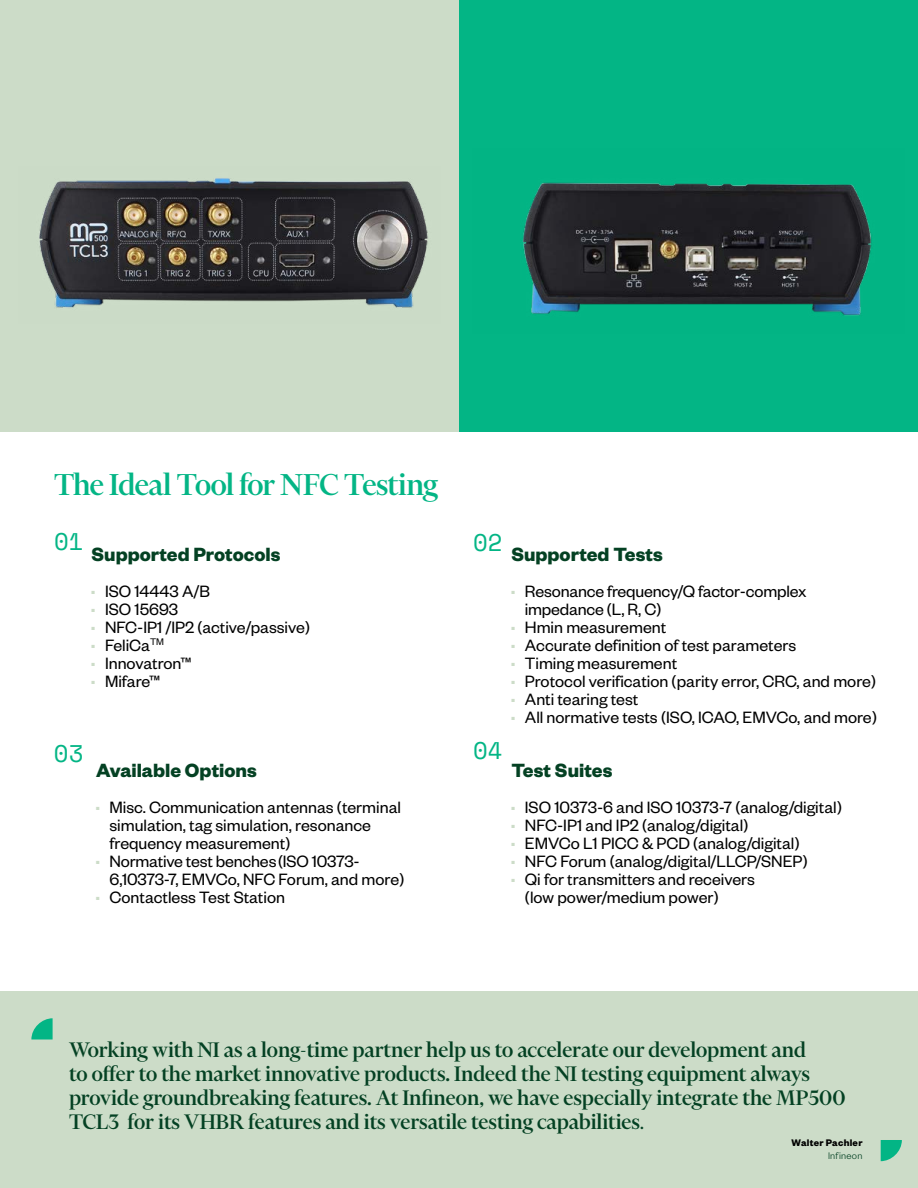
<style>
.page{position:relative;width:918px;height:1188px;background:#fff}
.page>*{position:absolute;margin:0;border:0;box-sizing:border-box;transform-origin:0 0}
.t1{font:500 34.5px "Financier Display";letter-spacing:-.025em;color:#03b585}
.t2{font:500 24px/24px "Financier Display";color:#044123}
.t3{font:24px "Space Mono";color:#03b585}
.t4{font:700 21px "Founders Grotesk";color:#044123}
.t5{font:18px/18px "Founders Grotesk";color:#000}
.t6{font:700 10.5px "Founders Grotesk";letter-spacing:.03em;color:#000}
.t7{font:300 10.5px "Founders Grotesk";letter-spacing:.025em;color:#044123}
.s1{font-size:19.5px}
</style>
<div class="page">
<div style="left:459px;top:0;width:459px;height:432px;background:#03b585"></div>
<div style="left:0;top:992px;width:918px;height:196px;background:#ccdcc8"></div>
<div style="left:0;top:0;width:459px;height:432px;background:#ccdcc8"></div>
<img style="left:39px;top:178px;width:389px;height:130px">
<img style="left:522px;top:182px;width:350px;height:134px">
<svg style="left:31px;top:1018px;width:22px;height:22px"></svg>
<svg style="left:881px;top:1140px;width:21px;height:21px"></svg>
<h1 class="t1" style="left:54px;top:466px;width:385px">The Ideal Tool for NFC Testing</h1>
<h2 class="t3" style="left:54px;top:524px;width:31px">01</h2>
<h2 class="t3" style="left:473px;top:525px;width:31px">02</h2>
<p class="t4" style="left:92px;top:541px;width:190px">Supported Protocols</p>
<p class="t5" style="left:92px;top:582px;width:120px"><sup>■</sup> ISO 14443 A/B</p>
<p class="t5" style="left:92px;top:600px;width:88px"><sup>■</sup> ISO 15693</p>
<p class="t5" style="left:92px;top:618px;width:220px"><sup>■</sup> NFC-IP1 /IP2 (active/passive)</p>
<p class="t5" style="left:92px;top:636px;width:74px"><sup>■</sup> FeliCa<sup>TM</sup></p>
<p class="t5" style="left:92px;top:654px;width:102px"><sup>■</sup> Innovatron™</p>
<p class="t5" style="left:92px;top:672px;width:71px"><sup>■</sup> Mifare™</p>
<h2 class="t3" style="left:54px;top:736px;width:31px">03</h2>
<h2 class="t3" style="left:473px;top:733px;width:31px">04</h2>
<p class="t4" style="left:96px;top:757px;width:162px">Available Options</p>
<p class="t5" style="left:110px;top:798px;width:293px;text-indent:-13px"><sup>■</sup> Misc. Communication antennas (terminal simulation, tag simulation, resonance frequency measurement)</p>
<p class="t5" style="left:110px;top:852px;width:296px;text-indent:-13px"><sup>■</sup> Normative test benches (ISO 10373-<br>6,10373-7, EMVCo, NFC Forum, and more)</p>
<p class="t5" style="left:96px;top:888px;width:191px"><sup>■</sup> Contactless Test Station</p>
<p class="t4" style="left:511px;top:541px;width:153px">Supported Tests</p>
<p class="t5" style="left:525px;top:582px;width:283px;text-indent:-13px"><sup>■</sup> Resonance frequency/Q factor-complex impedance (L, R, C)</p>
<p class="t5" style="left:511px;top:618px;width:156px"><sup>■</sup> Hmin measurement</p>
<p class="t5" style="left:511px;top:636px;width:286px"><sup>■</sup> Accurate definition of test parameters</p>
<p class="t5" style="left:511px;top:654px;width:167px"><sup>■</sup> Timing measurement</p>
<p class="t5" style="left:511px;top:672px;width:366px"><sup>■</sup> Protocol verification (parity error, CRC, and more)</p>
<p class="t5" style="left:511px;top:690px;width:129px"><sup>■</sup> Anti tearing test</p>
<p class="t5" style="left:511px;top:708px;width:367px"><sup>■</sup> All normative tests (ISO, ICAO, EMVCo, and more)</p>
<p class="t4" style="left:511px;top:757px;width:103px">Test Suites</p>
<p class="t5" style="left:511px;top:798px;width:332px"><sup>■</sup> ISO 10373-6 and ISO 10373-7 (analog/digital)</p>
<p class="t5" style="left:511px;top:816px;width:239px"><sup>■</sup> NFC-IP1 and IP2 (analog/digital)</p>
<p class="t5" style="left:511px;top:834px;width:290px"><sup>■</sup> EMVCo L1 PICC &amp; PCD (analog/digital)</p>
<p class="t5" style="left:511px;top:852px;width:298px"><sup>■</sup> NFC Forum (analog/digital/LLCP/SNEP)</p>
<p class="t5" style="left:525px;top:870px;width:232px;text-indent:-13px"><sup>■</sup> Qi for transmitters and receivers (low power/medium power)</p>
<p class="t2" style="left:69px;top:1038px;width:778px">Working with NI as a long-time partner help us to accelerate our development and<br>to offer to the market innovative products. Indeed the NI testing equipment always provide groundbreaking features. At Infineon, we have especially integrate the MP500<br>TCL3 for its VHBR features and its versatile testing capabilities<span class="s1">.</span></p>
<p class="t6" style="left:792px;top:1136px;width:72px">Walter Pachler</p>
<p class="t7" style="left:828px;top:1149px;width:36px">Infineon</p>
</div>
